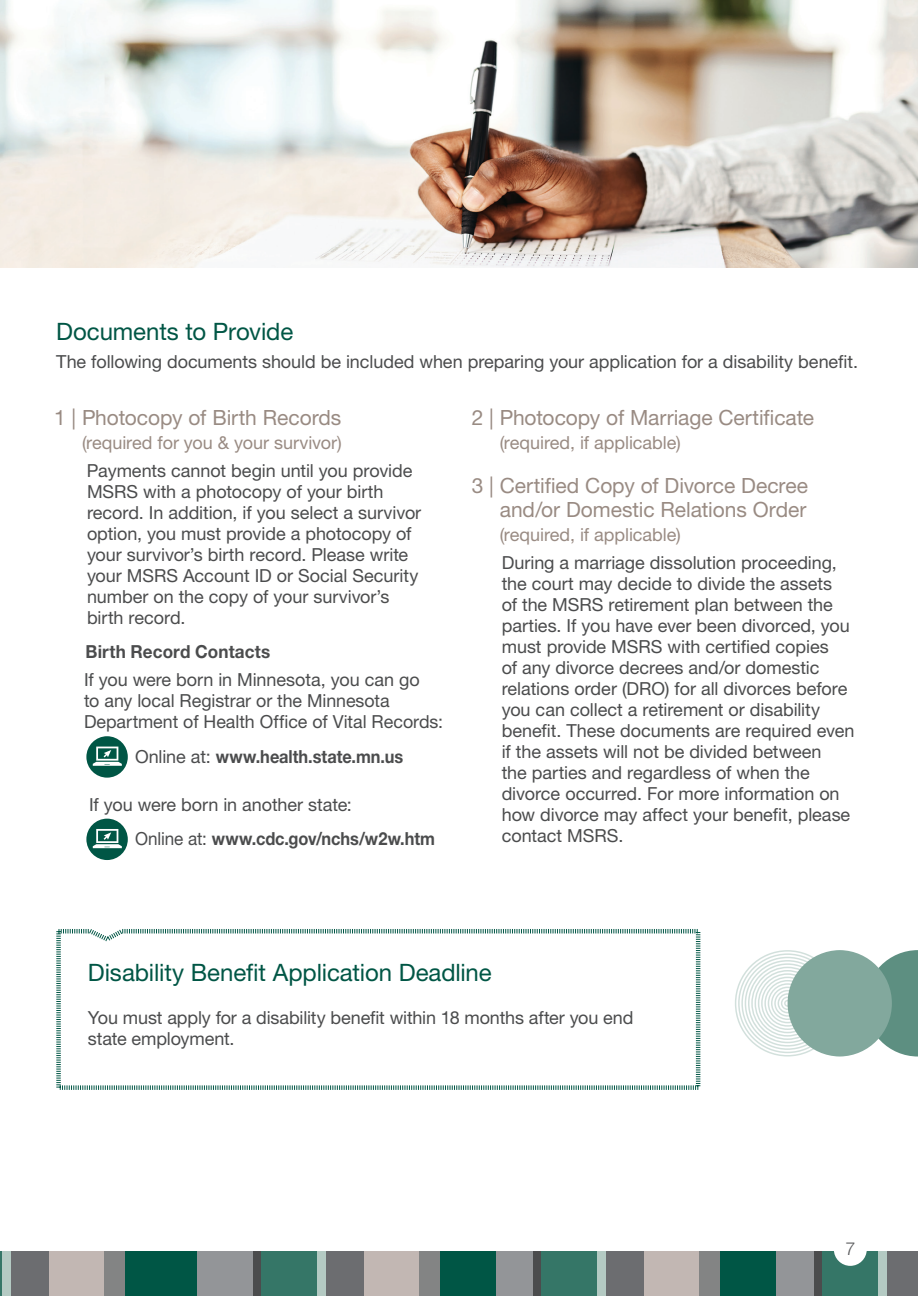
<style>
.page{position:relative;width:918px;height:1296px;background:#fff}
.page>*{position:absolute;margin:0;border:0;box-sizing:border-box;transform-origin:0 0}
.H2-_Shared_Pension-_Disability_-_7729{font:24px "Helvetica Neue LT Std";letter-spacing:-.005em;color:#005645}
.H3-New_Disability{font:21px/24px "Helvetica Neue LT Std";letter-spacing:-.005em;color:#998b83;text-align:right}
.body_copy-_Shared{font:18px/21px "Helvetica Neue LT Std";letter-spacing:-.005em;color:#4b4c4d}
.H3-New_Disability-2{font:18px "Helvetica Neue LT Std";letter-spacing:-.005em;color:#998b83}
.body_copy-_Shared-2{font:700 18px "Helvetica Neue LT Std";letter-spacing:.005em;color:#4b4c4d;scale:.91 1}
.body_copy-_Shared-3{font:700 18px "Helvetica Neue LT Std";letter-spacing:.005em;color:#4b4c4d;scale:.95 1}
.t1{font:300 18px "Helvetica Neue LT Std";color:#57585a}
.s1{font-weight:400}
</style>
<div class="page">
<div style="left:878px;top:1251px;width:28px;height:45px;background:#b4cac3"></div>
<div style="left:806px;top:1251px;width:55px;height:45px;background:#4b4c4d"></div>
<div style="left:758px;top:1251px;width:55px;height:45px;background:#939598"></div>
<div style="left:822px;top:1251px;width:56px;height:45px;background:#357667"></div>
<div style="left:887px;top:1251px;width:31px;height:45px;background:#6c6d70"></div>
<div style="left:698px;top:1251px;width:56px;height:45px;background:#838484"></div>
<div style="left:720px;top:1251px;width:56px;height:45px;background:#005645"></div>
<div style="left:643px;top:1251px;width:55px;height:45px;background:#c2b7b3"></div>
<div style="left:597px;top:1251px;width:28px;height:45px;background:#b4cac3"></div>
<div style="left:525px;top:1251px;width:55px;height:45px;background:#4b4c4d"></div>
<div style="left:477px;top:1251px;width:55px;height:45px;background:#939598"></div>
<div style="left:541px;top:1251px;width:56px;height:45px;background:#357667"></div>
<div style="left:606px;top:1251px;width:38px;height:45px;background:#6c6d70"></div>
<div style="left:419px;top:1251px;width:55px;height:45px;background:#838484"></div>
<div style="left:441px;top:1251px;width:55px;height:45px;background:#005645"></div>
<div style="left:363px;top:1251px;width:56px;height:45px;background:#c2b7b3"></div>
<div style="left:317px;top:1251px;width:28px;height:45px;background:#b4cac3"></div>
<div style="left:245px;top:1251px;width:55px;height:45px;background:#4b4c4d"></div>
<div style="left:197px;top:1251px;width:56px;height:45px;background:#939598"></div>
<div style="left:261px;top:1251px;width:56px;height:45px;background:#357667"></div>
<div style="left:326px;top:1251px;width:38px;height:45px;background:#6c6d70"></div>
<div style="left:104px;top:1251px;width:55px;height:45px;background:#838484"></div>
<div style="left:125px;top:1251px;width:72px;height:45px;background:#005645"></div>
<div style="left:48px;top:1251px;width:56px;height:45px;background:#c2b7b3"></div>
<div style="left:2px;top:1251px;width:28px;height:45px;background:#b4cac3"></div>
<hr style="left:0;top:1251px;width:2px;height:45px;background:#357667">
<div style="left:11px;top:1251px;width:38px;height:45px;background:#6c6d70"></div>
<img style="left:0;top:0;width:918px;height:267px">
<div style="left:86px;top:736px;width:42px;height:42px;background:#005645;border-radius:50%"></div>
<svg style="left:93px;top:747px;width:29px;height:19px"></svg>
<div style="left:86px;top:819px;width:42px;height:41px;background:#005645;border-radius:50%"></div>
<svg style="left:93px;top:829px;width:29px;height:19px"></svg>
<svg style="left:56px;top:929px;width:645px;height:161px"></svg>
<svg style="left:735px;top:950px;width:183px;height:107px"></svg>
<div style="left:834px;top:1233px;width:33px;height:33px;background:#fff;border-radius:50%"></div>
<h3 class="H2-_Shared_Pension-_Disability_-_7729" style="left:56px;top:317px;width:238px">Documents to Provide</h3>
<p class="body_copy-_Shared" style="left:56px;top:350px;width:803px">The following documents should be included when preparing your application for a disability benefit.</p>
<p class="H3-New_Disability" style="left:54px;top:405px;width:289px">1 | Photocopy of Birth Records</p>
<p class="H3-New_Disability-2" style="left:82px;top:432px;width:261px">(required for you &amp; your survivor)</p>
<p class="body_copy-_Shared" style="left:87px;top:460px;width:336px">Payments cannot begin until you provide MSRS with a photocopy of your birth record. In addition, if you select a survivor option, you must provide a photocopy of your survivor’s birth record. Please write your MSRS Account ID or Social Security number on the copy of your survivor’s birth record.</p>
<h4 class="body_copy-_Shared-3" style="left:85px;top:641px;width:196px">Birth Record Contacts</h4>
<p class="body_copy-_Shared" style="left:84px;top:669px;width:361px">If you were born in Minnesota, you can go<br>to any local Registrar or the Minnesota<br>Department of Health Office of Vital Records:</p>
<p class="body_copy-_Shared-2" style="left:135px;top:745px;width:296px"><span class="s1">Online at:</span> www.health.state.mn.us</p>
<p class="body_copy-_Shared" style="left:89px;top:793px;width:264px">If you were born in another state:</p>
<p class="body_copy-_Shared-2" style="left:135px;top:827px;width:331px"><span class="s1">Online at:</span> www.cdc.gov/nchs/w2w.htm</p>
<p class="H3-New_Disability" style="left:472px;top:405px;width:344px">2 | Photocopy of Marriage Certificate</p>
<p class="H3-New_Disability-2" style="left:500px;top:432px;width:182px">(required, if applicable)</p>
<p class="H3-New_Disability" style="left:472px;top:474px;width:338px">3 | Certified Copy of Divorce Decree and/or Domestic Relations Order</p>
<p class="H3-New_Disability-2" style="left:500px;top:524px;width:182px">(required, if applicable)</p>
<p class="body_copy-_Shared" style="left:502px;top:552px;width:354px">During a marriage dissolution proceeding, the court may decide to divide the assets<br>of the MSRS retirement plan between the parties. If you have ever been divorced, you must provide MSRS with certified copies<br>of any divorce decrees and/or domestic relations order (DRO) for all divorces before you can collect a retirement or disability benefit. These documents are required even if the assets will not be divided between<br>the parties and regardless of when the divorce occurred. For more information on how divorce may affect your benefit, please contact MSRS.</p>
<h3 class="H2-_Shared_Pension-_Disability_-_7729" style="left:88px;top:958px;width:405px">Disability Benefit Application Deadline</h3>
<p class="body_copy-_Shared" style="left:88px;top:1007px;width:547px">You must apply for a disability benefit within 18 months after you end state employment.</p>
<p class="t1" style="left:846px;top:1237px;width:12px">7</p>
</div>
